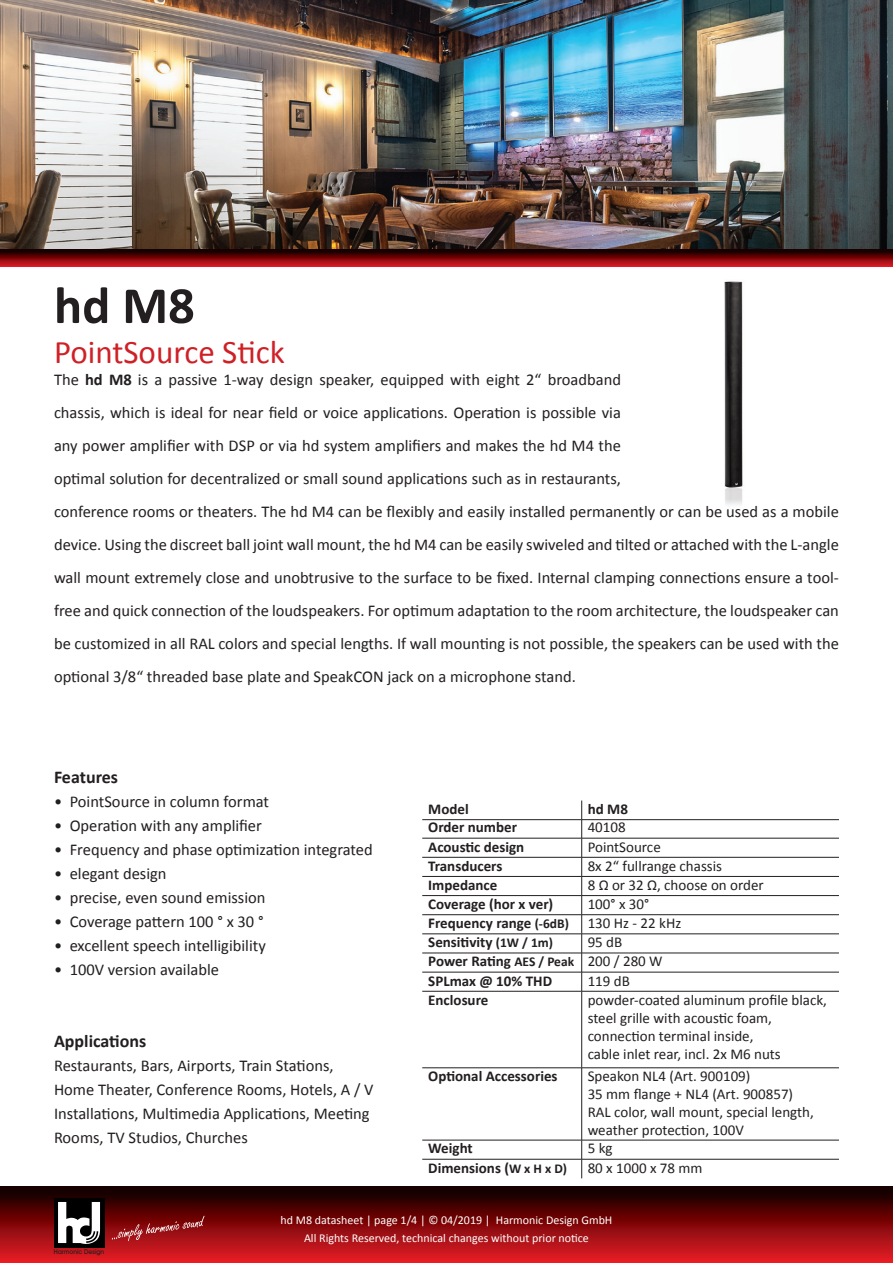
<style>
.page{position:relative;width:893px;height:1263px;background:#fff}
.page>*{position:absolute;margin:0;border:0;box-sizing:border-box;transform-origin:0 0}
.t1{font:700 52.5px "Calibri";color:#231f20}
.t2{font:33px "Calibri";color:#cf2026}
.t3{font:700 18px "Calibri";color:#231f20}
.t4{font:16.5px/33px "Calibri";color:#231f20;text-align:justify}
.t5{font:15px/18px "Calibri";color:#231f20}
.t6{font:700 15px/19.2px "Calibri";color:#231f20}
.t7{font:12px/18px "Calibri";color:#fff;text-align:center}
.t8{font:500 6.45px "Avant Garde IT Cby BT";color:#231f20}
.s1{font-weight:700}
.s2{font-size:13.5px}
.s3{font-weight:400}
</style>
<div class="page">
<div style="left:0;top:1186px;width:893px;height:77px;background:linear-gradient(to bottom,#0a0000,#ef1b23)"></div>
<div style="left:54px;top:1198px;width:50px;height:49px;background:#000001"></div>
<svg style="left:58px;top:1202px;width:42px;height:42px"></svg>
<svg style="left:112px;top:1216px;width:93px;height:25px;background:#962123"></svg>
<img style="left:724px;top:281px;width:19px;height:224px">
<img style="left:0;top:0;width:893px;height:250px">
<svg style="left:0;top:250px;width:893px;height:17px;background:#7a090c"></svg>
<svg style="left:581px;top:800px;width:1px;height:191px"></svg>
<hr style="left:581px;top:991px;width:1px;height:76px;background:#231f20">
<hr style="left:581px;top:1068px;width:1px;height:72px;background:#231f20">
<svg style="left:581px;top:1141px;width:1px;height:37px"></svg>
<hr style="left:422px;top:838px;width:160px;height:1px;background:#231f20">
<hr style="left:582px;top:838px;width:257px;height:1px;background:#231f20">
<hr style="left:422px;top:933px;width:160px;height:1px;background:#231f20">
<hr style="left:582px;top:933px;width:257px;height:1px;background:#231f20">
<hr style="left:422px;top:991px;width:160px;height:1px;background:#231f20">
<hr style="left:582px;top:991px;width:257px;height:1px;background:#231f20">
<hr style="left:422px;top:1067px;width:160px;height:1px;background:#231f20">
<hr style="left:582px;top:1067px;width:257px;height:1px;background:#231f20">
<hr style="left:422px;top:1140px;width:160px;height:1px;background:#231f20">
<hr style="left:582px;top:1140px;width:257px;height:1px;background:#231f20">
<hr style="left:422px;top:1159px;width:160px;height:1px;background:#231f20">
<hr style="left:582px;top:1159px;width:257px;height:1px;background:#231f20">
<hr style="left:422px;top:819px;width:160px;height:1px;background:#231f20">
<hr style="left:582px;top:819px;width:257px;height:1px;background:#231f20">
<hr style="left:422px;top:857px;width:160px;height:1px;background:#231f20">
<hr style="left:582px;top:857px;width:257px;height:1px;background:#231f20">
<hr style="left:422px;top:876px;width:160px;height:1px;background:#231f20">
<hr style="left:582px;top:876px;width:257px;height:1px;background:#231f20">
<hr style="left:422px;top:895px;width:160px;height:1px;background:#231f20">
<hr style="left:582px;top:895px;width:257px;height:1px;background:#231f20">
<hr style="left:422px;top:914px;width:160px;height:1px;background:#231f20">
<hr style="left:582px;top:914px;width:257px;height:1px;background:#231f20">
<hr style="left:422px;top:953px;width:160px;height:1px;background:#231f20">
<hr style="left:582px;top:953px;width:257px;height:1px;background:#231f20">
<hr style="left:422px;top:972px;width:160px;height:1px;background:#231f20">
<hr style="left:582px;top:972px;width:257px;height:1px;background:#231f20">
<h1 class="t1" style="left:54px;top:272px;width:142px">hd M8</h1>
<h2 class="t2" style="left:54px;top:331px;width:232px">PointSource Stick</h2>
<p class="t4" style="left:54px;top:363px;width:568px">The <span class="s1">hd M8</span> is a passive 1-way design speaker, equipped with eight 2“ broadband chassis, which is ideal for near field or voice applications. Operation is possible via any power amplifier with DSP or via hd system amplifiers and makes the hd M4 the optimal solution for decentralized or small sound applications such as in restaurants,</p>
<p class="t4" style="left:54px;top:495px;width:786px">conference rooms or theaters. The hd M4 can be flexibly and easily installed permanently or can be used as a mobile device. Using the discreet ball joint wall mount, the hd M4 can be easily swiveled and tilted or attached with the L-angle wall mount extremely close and unobtrusive to the surface to be fixed. Internal clamping connections ensure a tool&shy;free and quick connection of the loudspeakers. For optimum adaptation to the room architecture, the loudspeaker can be customized in all RAL colors and special lengths. If wall mounting is not possible, the speakers can be used with the optional 3/8“ threaded base plate and SpeakCON jack on a microphone stand.</p>
<p class="t3" style="left:54px;top:766px;width:66px">Features</p>
<p class="t4" style="left:54px;top:785px;width:217px">• PointSource in column format</p>
<p class="t4" style="left:54px;top:809px;width:209px">• Operation with any amplifier</p>
<p class="t4" style="left:54px;top:833px;width:320px">• Frequency and phase optimization integrated</p>
<p class="t4" style="left:54px;top:857px;width:114px">• elegant design</p>
<p class="t4" style="left:54px;top:881px;width:213px">• precise, even sound emission</p>
<p class="t4" style="left:54px;top:905px;width:211px">• Coverage pattern 100 ° x 30 °</p>
<p class="t4" style="left:54px;top:929px;width:213px">• excellent speech intelligibility</p>
<p class="t4" style="left:54px;top:953px;width:167px">• 100V version available</p>
<p class="t3" style="left:54px;top:1030px;width:94px">Applications</p>
<p class="t4" style="left:54px;top:1054px;width:321px;line-height:24px;text-align:left">Restaurants, Bars, Airports, Train Stations, Home Theater, Conference Rooms, Hotels, A / V Installations, Multimedia Applications, Meeting Rooms, TV Studios, Churches</p>
<p class="t6" style="left:428px;top:799px;width:42px">Model</p>
<p class="t6" style="left:588px;top:799px;width:42px">hd M8</p>
<p class="t6" style="left:428px;top:818px;width:90px">Order number</p>
<p class="t5" style="left:588px;top:818px;width:40px">40108</p>
<p class="t6" style="left:428px;top:837px;width:98px">Acoustic design</p>
<p class="t5" style="left:588px;top:838px;width:75px">PointSource</p>
<p class="t6" style="left:428px;top:856px;width:76px">Transducers</p>
<p class="t5" style="left:588px;top:857px;width:136px">8x 2“ fullrange chassis</p>
<p class="t6" style="left:428px;top:875px;width:71px">Impedance</p>
<p class="t5" style="left:588px;top:876px;width:178px">8 Ω or 32 Ω, choose on order</p>
<p class="t6" style="left:428px;top:894px;width:127px">Coverage (hor x ver)</p>
<p class="t5" style="left:588px;top:895px;width:63px">100° x 30°</p>
<p class="t6" style="left:428px;top:913px;width:142px">Frequency range <span class="s2">(-6dB)</span></p>
<p class="t5" style="left:588px;top:914px;width:95px">130 Hz - 22 kHz</p>
<p class="t6" style="left:428px;top:933px;width:126px">Sensitivity <span class="s2">(1W / 1m)</span></p>
<p class="t6" style="left:428px;top:933px;width:236px;text-indent:159px"><span class="s3">95 dB<br></span>Power Rating <span class="s2">AES / Peak</span> <span class="s3">200 / 280 W<br></span>SPLmax @ 10% THD</p>
<p class="t5" style="left:588px;top:971px;width:44px">119 dB</p>
<p class="t6" style="left:428px;top:990px;width:62px">Enclosure</p>
<p class="t5" style="left:588px;top:991px;width:241px">powder-coated aluminum profile black, steel grille with acoustic foam, connection terminal inside,<br>cable inlet rear, incl. 2x M6 nuts</p>
<p class="t6" style="left:428px;top:1066px;width:131px">Optional Accessories</p>
<p class="t5" style="left:588px;top:1067px;width:228px">Speakon NL4 (Art. 900109)<br>35 mm flange + NL4 (Art. 900857)<br>RAL color, wall mount, special length, weather protection, 100V</p>
<p class="t6" style="left:428px;top:1139px;width:46px">Weight</p>
<p class="t5" style="left:588px;top:1139px;width:26px">5 kg</p>
<p class="t6" style="left:428px;top:1158px;width:140px">Dimensions (<span class="s2">W x H x D)</span></p>
<p class="t5" style="left:588px;top:1159px;width:116px">80 x 1000 x 78 mm</p>
<p class="t8" style="left:54px;top:1248px;width:52px">Harmonic Design</p>
<p class="t7" style="left:281px;top:1211px;width:333px">hd M8 datasheet | page 1/4 | © 04/2019 | Harmonic Design GmbH<br>All Rights Reserved, technical changes without prior notice</p>
</div>
